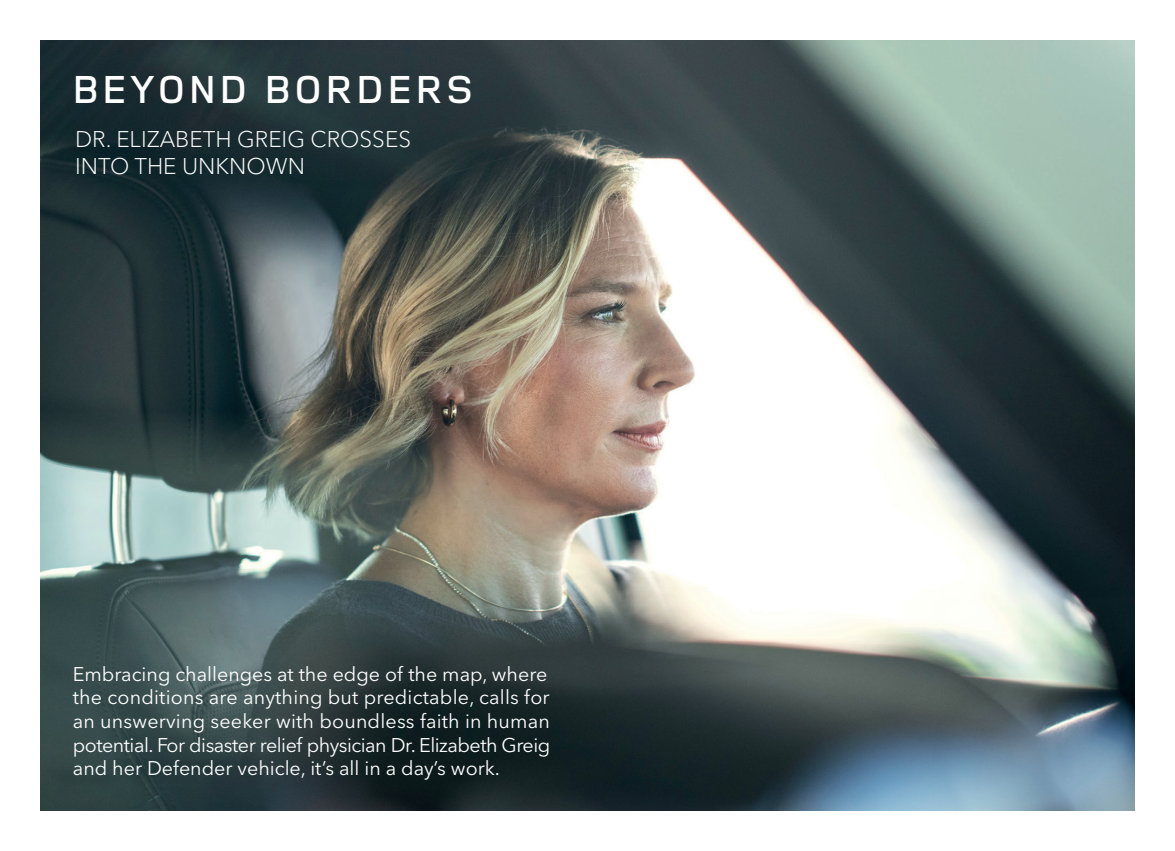
<style>
.page{position:relative;width:1175px;height:851px;background:#fff}
.page>*{position:absolute;margin:0;border:0;box-sizing:border-box;transform-origin:0 0}
.t1{font:600 40.5px "Land Rover Wide";color:#fff}
.t2{font:300 22.5px/27px "Avenir Next W1 G";color:#fff}
.t3{font:19.8px/23.6px "Avenir Next W1 G";color:#fff}
</style>
<div class="page">
<img style="left:40px;top:40px;width:1094px;height:770px">
<h1 class="t1" style="left:71px;top:61px;width:405px">BEYOND BORDERS</h1>
<p class="t2" style="left:75px;top:124px;width:337px">DR. ELIZABETH GREIG CROSSES<br>INTO THE UNKNOWN</p>
<p class="t3" style="left:73px;top:660px;width:479px">Embracing challenges at the edge of the map, where the conditions are anything but predictable, calls for an unswerving seeker with boundless faith in human potential. For disaster relief physician Dr. Elizabeth Greig and her Defender vehicle, it’s all in a day’s work.</p>
</div>
